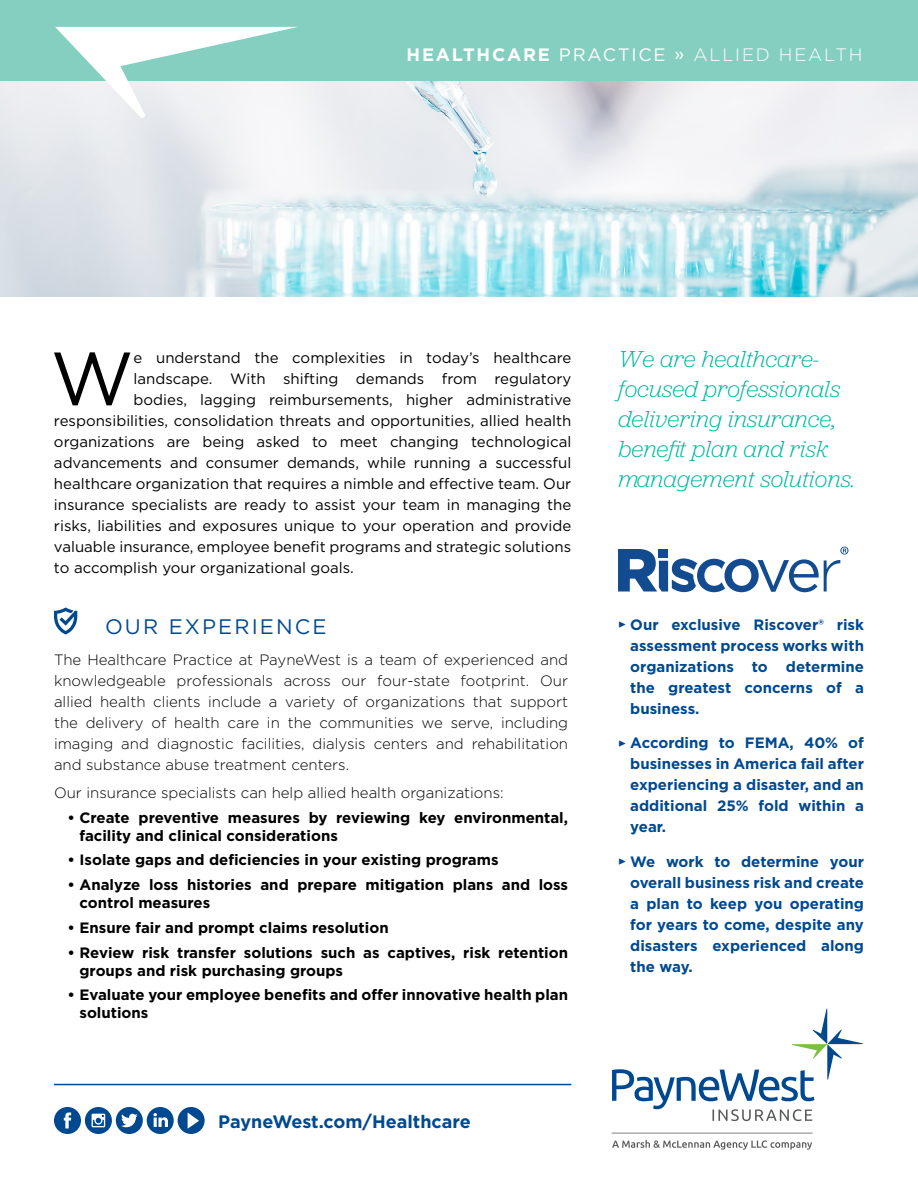
<style>
.page{position:relative;width:918px;height:1188px;background:#fff}
.page>*{position:absolute;margin:0;border:0;box-sizing:border-box;transform-origin:0 0}
.t1{font:75px "Gotham";color:#000}
.t2{font:italic 300 24px/30px "Jubilat";color:#00b69e}
.t3{font:21px "Gotham";letter-spacing:.1em;color:#004990}
.t4{font:300 18px "Gotham";letter-spacing:.1em;color:#fff}
.t5{font:700 18px "Gotham";color:#004990}
.t6{font:15px "Gotham";color:#000}
.t7{font:700 15px/18px "Gotham";color:#000}
.t8{font:300 15px/21px "Gotham";color:#000;text-align:justify}
.t9{font:700 15px/21px "Gotham";color:#004990;text-align:justify}
.s1{font-weight:700}
.s2{font-weight:400}
.s3{font-family:"Minion Pro";font-weight:400;font-size:13.5px}
</style>
<div class="page">
<div style="left:178px;top:1107px;width:27px;height:27px;background:#004990;border-radius:50%"></div>
<svg style="left:188px;top:1112px;width:11px;height:17px"></svg>
<div style="left:147px;top:1107px;width:27px;height:27px;background:#004990;border-radius:50%"></div>
<svg style="left:153px;top:1113px;width:15px;height:14px"></svg>
<div style="left:116px;top:1107px;width:27px;height:27px;background:#004990;border-radius:50%"></div>
<svg style="left:121px;top:1114px;width:17px;height:13px"></svg>
<svg style="left:85px;top:1107px;width:27px;height:27px"></svg>
<svg style="left:92px;top:1114px;width:13px;height:13px"></svg>
<div style="left:54px;top:1107px;width:27px;height:27px;background:#004990;border-radius:50%"></div>
<svg style="left:64px;top:1113px;width:7px;height:15px"></svg>
<hr style="left:54px;top:1084px;width:517px;height:1px;background:#004990">
<svg style="left:612px;top:1009px;width:251px;height:112px"></svg>
<svg style="left:612px;top:1140px;width:200px;height:10px"></svg>
<hr style="left:612px;top:1133px;width:201px;height:1px;background:#58595b">
<img style="left:0;top:81px;width:918px;height:216px">
<div style="left:0;top:0;width:918px;height:81px;background:#85cfc1"></div>
<svg style="left:55px;top:27px;width:243px;height:91px"></svg>
<svg style="left:54px;top:607px;width:23px;height:27px"></svg>
<svg style="left:618px;top:547px;width:230px;height:45px"></svg>
<p class="t4" style="left:407px;top:43px;width:457px"><span class="s1">HEALTHCARE</span> <span class="s2">PRACTICE »</span> ALLIED HEALTH</p>
<h1 class="t1" style="left:51px;top:330px;width:85px">W</h1>
<p class="t6" style="left:134px;top:348px;width:439px">e understand the complexities in today’s healthcare</p>
<p class="t6" style="left:134px;top:369px;width:439px">landscape. With shifting demands from regulatory</p>
<p class="t6" style="left:134px;top:390px;width:439px">bodies, lagging reimbursements, higher administrative</p>
<p class="t6" style="left:54px;top:411px;width:519px">responsibilities, consolidation threats and opportunities, allied health</p>
<p class="t6" style="left:54px;top:432px;width:519px">organizations are being asked to meet changing technological</p>
<p class="t6" style="left:54px;top:453px;width:519px">advancements and consumer demands, while running a successful</p>
<p class="t6" style="left:54px;top:474px;width:519px">healthcare organization that requires a nimble and effective team. Our</p>
<p class="t6" style="left:54px;top:495px;width:519px">insurance specialists are ready to assist your team in managing the</p>
<p class="t6" style="left:54px;top:516px;width:519px">risks, liabilities and exposures unique to your operation and provide</p>
<p class="t6" style="left:54px;top:537px;width:519px">valuable insurance, employee benefit programs and strategic solutions</p>
<p class="t6" style="left:54px;top:558px;width:301px">to accomplish your organizational goals.</p>
<h3 class="t3" style="left:105px;top:614px;width:223px">OUR EXPERIENCE</h3>
<p class="t8" style="left:54px;top:649px;width:516px">The Healthcare Practice at PayneWest is a team of experienced and knowledgeable professionals across our four-state footprint. Our allied health clients include a variety of organizations that support the delivery of health care in the communities we serve, including imaging and diagnostic facilities, dialysis centers and rehabilitation and substance abuse treatment centers.</p>
<p class="t8" style="left:54px;top:782px;width:451px">Our insurance specialists can help allied health organizations:</p>
<p class="t7" style="left:80px;top:808px;width:490px;text-indent:-12px">• Create preventive measures by reviewing key environmental, facility and clinical considerations</p>
<p class="t7" style="left:68px;top:851px;width:433px">• Isolate gaps and deficiencies in your existing programs</p>
<p class="t7" style="left:80px;top:876px;width:490px;text-indent:-12px">• Analyze loss histories and prepare mitigation plans and loss control measures</p>
<p class="t7" style="left:68px;top:918px;width:323px">• Ensure fair and prompt claims resolution</p>
<p class="t7" style="left:80px;top:943px;width:490px;text-indent:-12px">• Review risk transfer solutions such as captives, risk retention groups and risk purchasing groups</p>
<p class="t7" style="left:80px;top:986px;width:490px;text-indent:-12px">• Evaluate your employee benefits and offer innovative health plan solutions</p>
<p class="t5" style="left:218px;top:1109px;width:254px">PayneWest.com/Healthcare</p>
<h2 class="t2" style="left:618px;top:343px;width:239px">We are healthcare&shy;focused professionals delivering insurance, benefit plan and risk management solutions.</h2>
<p class="t9" style="left:630px;top:614px;width:235px;text-indent:-12px"><span class="s3">▶</span> Our exclusive Riscover® risk assessment process works with organizations to determine the greatest concerns of a business.</p>
<p class="t9" style="left:630px;top:732px;width:235px;text-indent:-12px"><span class="s3">▶</span> According to FEMA, 40% of businesses in America fail after experiencing a disaster, and an additional 25% fold within a year.</p>
<p class="t9" style="left:630px;top:851px;width:235px;text-indent:-12px"><span class="s3">▶</span> We work to determine your overall business risk and create a plan to keep you operating for years to come, despite any disasters experienced along the way.</p>
</div>
